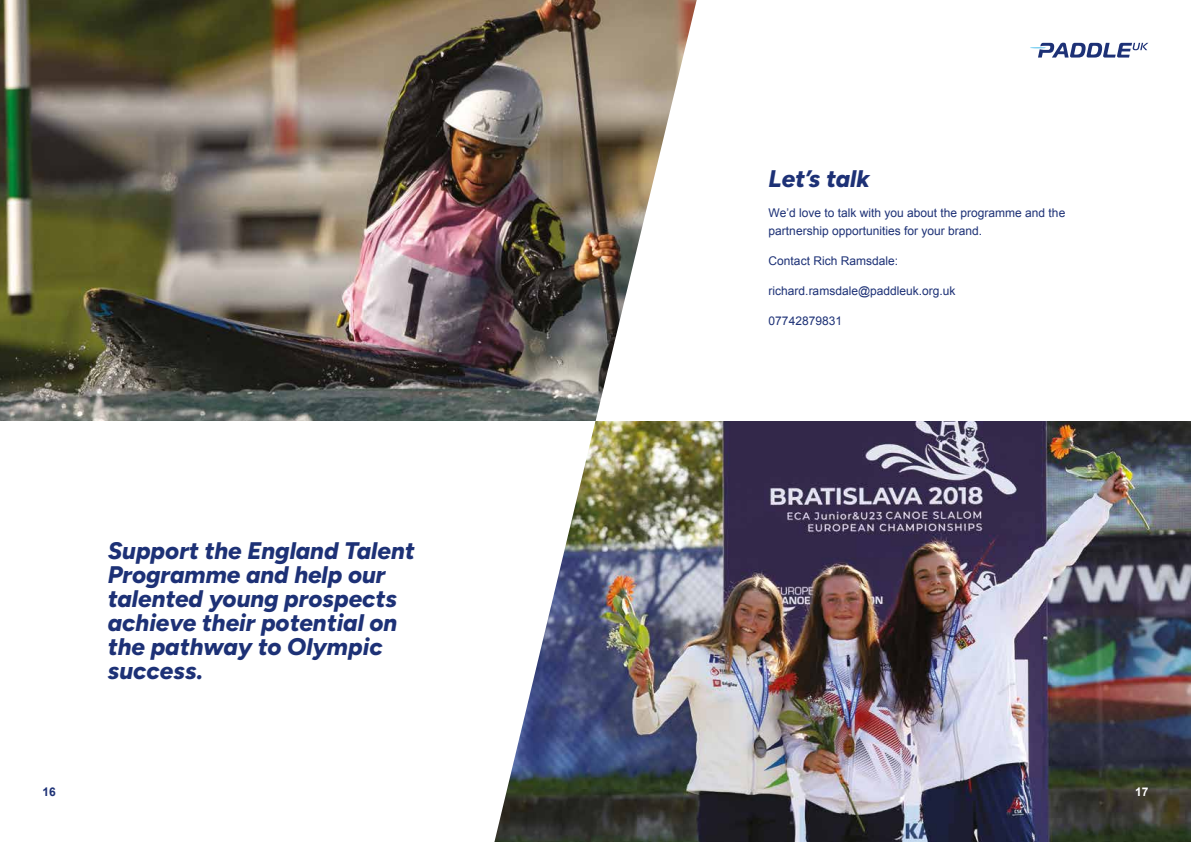
<style>
.page{position:relative;width:1191px;height:842px;background:#fff}
.page>*{position:absolute;margin:0;border:0;box-sizing:border-box;transform-origin:0 0}
.t1{font:italic 800 24px/24px "Figtree";color:#1d3176}
.t2{font:12px/18px "Arial";color:#1d3176}
.t3{font:700 12px "Arial";color:#1d3176}
.t4{font:700 12px "Arial";color:#fff}
</style>
<div class="page">
<svg style="left:1030px;top:43px;width:118px;height:15px"></svg>
<img style="left:595px;top:421px;width:596px;height:421px">
<img style="left:0;top:0;width:696px;height:421px">
<svg style="left:494px;top:423px;width:101px;height:419px"></svg>
<h1 class="t1" style="left:108px;top:540px;width:308px">Support the England Talent<br>Programme and help our talented young prospects achieve their potential on the pathway to Olympic success.</h1>
<h1 class="t1" style="left:768px;top:169px;width:103px">Let’s talk</h1>
<p class="t2" style="left:768px;top:205px;width:298px">We’d love to talk with you about the programme and the partnership opportunities for your brand.</p>
<p class="t2" style="left:768px;top:253px;width:131px">Contact Rich Ramsdale:</p>
<p class="t2" style="left:768px;top:283px;width:188px">richard.ramsdale@paddleuk.org.uk</p>
<p class="t2" style="left:768px;top:313px;width:75px">07742879831</p>
<p class="t3" style="left:43px;top:785px;width:15px">16</p>
<p class="t4" style="left:1135px;top:785px;width:15px">17</p>
</div>
